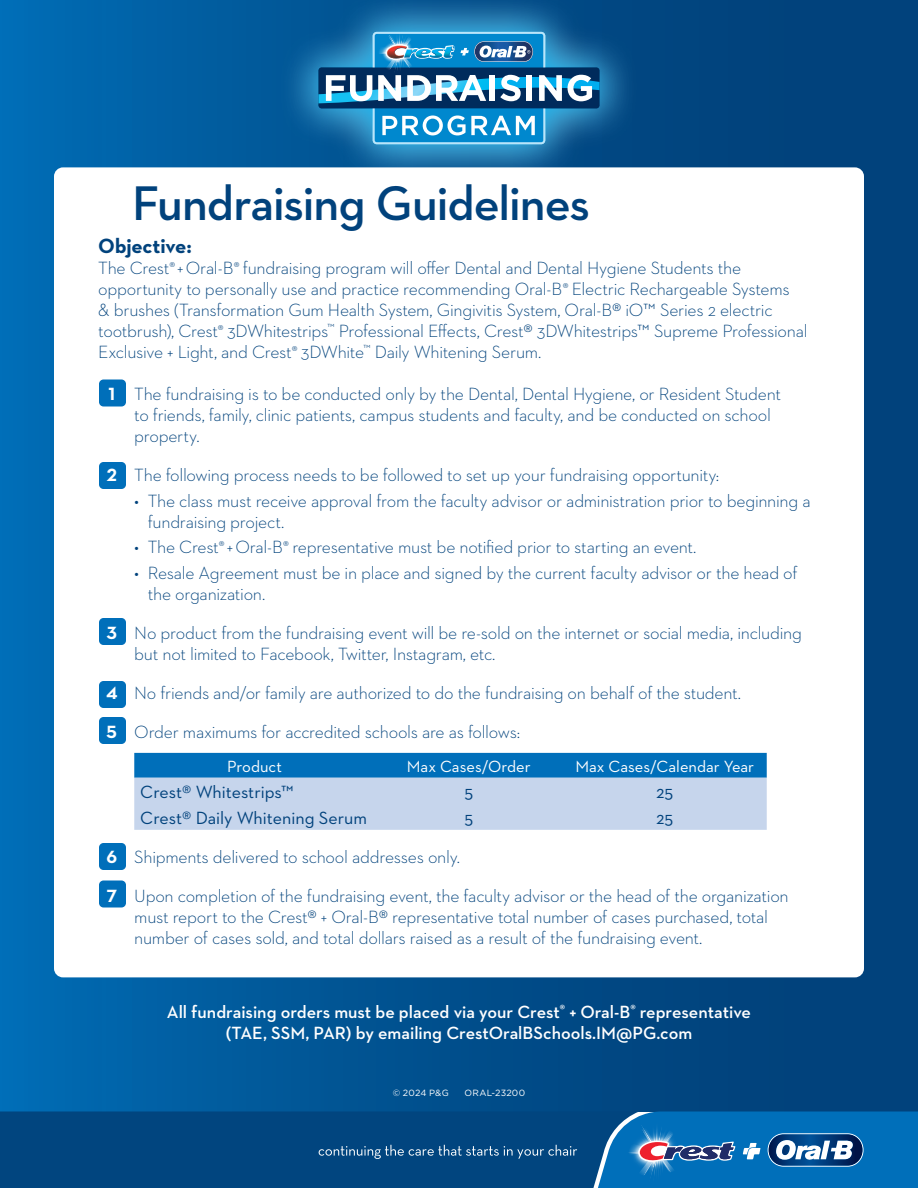
<style>
.page{position:relative;width:918px;height:1188px;background:#fff}
.page>*{position:absolute;margin:0;border:0;box-sizing:border-box;transform-origin:0 0}
.t1{font:600 49.5px "Neutraface 2 Text";letter-spacing:-.02em;color:#01427c}
.t2{font:700 21px "Neutraface 2 Text";letter-spacing:-.01em;color:#01427c}
.t3{font:300 18px/21px "Neutraface 2 Text";letter-spacing:-.015em;color:#01427c}
.t4{font:600 18px/21.6px "Neutraface 2 Text";color:#fff;text-align:center}
.t5{font:18px "Neutraface 2 Text";color:#01427c}
.t6{font:16.5px "Neutraface 2 Text";color:#fff}
.Text{font:9px "Gotham";letter-spacing:.025em;color:#fff}
.s1{font-weight:700;color:#fff}
</style>
<div class="page">
<div style="left:0;top:0;width:918px;height:1112px;background:linear-gradient(to right,#0068ae,#013b72)"></div>
<div style="left:277px;top:0;width:364px;height:186px;background:#01508d"></div>
<svg style="left:286px;top:0;width:346px;height:167px"></svg>
<div style="left:374px;top:33px;width:170px;height:110px;background:#0088ce;border-radius:3px"></div>
<div style="left:373px;top:32px;width:172px;height:112px;border:2px solid #b9e5fa;border-radius:3px"></div>
<div style="left:319px;top:68px;width:280px;height:40px;background:#002b5c;border-radius:3px"></div>
<svg style="left:382px;top:116px;width:153px;height:19px"></svg>
<svg style="left:319px;top:27px;width:280px;height:76px"></svg>
<div style="left:54px;top:167px;width:810px;height:810px;background:#fff;border-radius:9px"></div>
<div style="left:99px;top:880px;width:27px;height:28px;background:#006fba;border-radius:4px"></div>
<div style="left:99px;top:843px;width:27px;height:27px;background:#006fba;border-radius:4px"></div>
<div style="left:99px;top:717px;width:27px;height:27px;background:#006fba;border-radius:4px"></div>
<div style="left:99px;top:681px;width:27px;height:27px;background:#006fba;border-radius:4px"></div>
<div style="left:99px;top:618px;width:27px;height:27px;background:#006fba;border-radius:4px"></div>
<div style="left:99px;top:462px;width:27px;height:27px;background:#006fba;border-radius:4px"></div>
<div style="left:99px;top:380px;width:27px;height:26px;background:#006fba;border-radius:4px"></div>
<svg style="left:134px;top:753px;width:633px;height:77px;background:#87b4dc"></svg>
<div style="left:0;top:1112px;width:592px;height:76px;background:#01457f"></div>
<svg style="left:319px;top:1145px;width:258px;height:14px;background:#276192"></svg>
<svg style="left:592px;top:1112px;width:326px;height:76px;background:#1c74b4"></svg>
<p class="t1" style="left:132px;top:172px;width:460px">Fundraising Guidelines</p>
<p class="t2" style="left:98px;top:233px;width:95px">Objective:</p>
<p class="t3" style="left:98px;top:258px;width:711px">The Crest<sup>®</sup> + Oral-B<sup>®</sup> fundraising program will offer Dental and Dental Hygiene Students the opportunity to personally use and practice recommending Oral-B<sup>®</sup> Electric Rechargeable Systems<br>&amp; brushes (Transformation Gum Health System, Gingivitis System, Oral-B® iO™ Series 2 electric tootbrush), Crest<sup>®</sup> 3DWhitestrips<sup>™</sup> Professional Effects, Crest® 3DWhitestrips™ Supreme Professional Exclusive + Light, and Crest<sup>®</sup> 3DWhite<sup>™</sup> Daily Whitening Serum.</p>
<p class="t3" style="left:134px;top:384px;width:648px;text-indent:-26px"><span class="s1">1</span> The fundraising is to be conducted only by the Dental, Dental Hygiene, or Resident Student to friends, family, clinic patients, campus students and faculty, and be conducted on school property.</p>
<p class="t3" style="left:107px;top:465px;width:614px"><span class="s1">2</span> The following process needs to be followed to set up your fundraising opportunity:</p>
<p class="t3" style="left:148px;top:490px;width:665px;text-indent:-14px">• The class must receive approval from the faculty advisor or administration prior to beginning a fundraising project.</p>
<p class="t3" style="left:134px;top:537px;width:564px">• The Crest<sup>®</sup> + Oral-B<sup>®</sup> representative must be notified prior to starting an event.</p>
<p class="t3" style="left:148px;top:562px;width:651px;text-indent:-14px">• Resale Agreement must be in place and signed by the current faculty advisor or the head of the organization.</p>
<p class="t3" style="left:134px;top:622px;width:669px;text-indent:-28px"><span class="s1">3</span> No product from the fundraising event will be re-sold on the internet or social media, including but not limited to Facebook, Twitter, Instagram, etc.</p>
<p class="t3" style="left:106px;top:682px;width:637px"><span class="s1">4</span> No friends and/or family are authorized to do the fundraising on behalf of the student.</p>
<p class="t3" style="left:107px;top:721px;width:415px"><span class="s1">5</span> Order maximums for accredited schools are as follows:</p>
<p class="t6" style="left:227px;top:756px;width:56px">Product</p>
<p class="t6" style="left:407px;top:756px;width:125px">Max Cases/Order</p>
<p class="t6" style="left:575px;top:756px;width:180px">Max Cases/Calendar Year</p>
<p class="t5" style="left:140px;top:780px;width:155px">Crest® Whitestrips™</p>
<p class="t5" style="left:464px;top:780px;width:10px">5</p>
<p class="t5" style="left:656px;top:780px;width:19px">25</p>
<p class="t5" style="left:140px;top:806px;width:228px">Crest® Daily Whitening Serum</p>
<p class="t5" style="left:464px;top:806px;width:10px">5</p>
<p class="t5" style="left:656px;top:806px;width:19px">25</p>
<p class="t3" style="left:106px;top:846px;width:355px"><span class="s1">6</span> Shipments delivered to school addresses only.</p>
<p class="t3" style="left:134px;top:885px;width:656px;text-indent:-28px"><span class="s1">7</span> Upon completion of the fundraising event, the faculty advisor or the head of the organization must report to the Crest® + Oral-B® representative total number of cases purchased, total number of cases sold, and total dollars raised as a result of the fundraising event.</p>
<p class="t4" style="left:167px;top:1001px;width:586px">All fundraising orders must be placed via your Crest<sup>®</sup> + Oral-B<sup>®</sup> representative (TAE, SSM, PAR) by emailing CrestOralBSchools.IM@PG.com</p>
<p class="Text" style="left:393px;top:1087px;width:57px">© 2024 P&amp;G</p>
<p class="Text" style="left:465px;top:1087px;width:62px">ORAL-23200</p>
</div>
